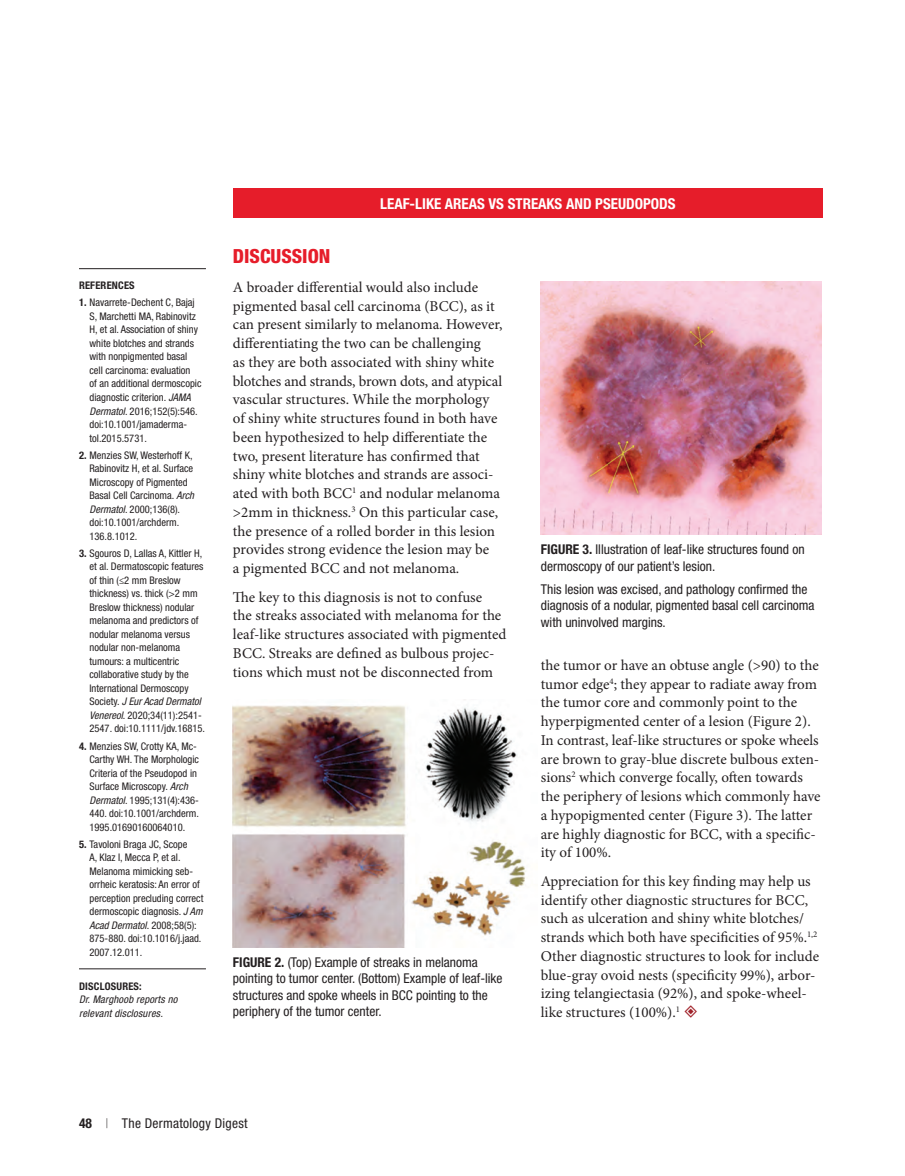
<style>
.page{position:relative;width:905px;height:1176px;background:#fff}
.page>*{position:absolute;margin:0;border:0;box-sizing:border-box;transform-origin:0 0}
.t1{font:800 condensed 19.5px "Helvetica Neue LT Std";color:#e61d2a}
.t2{font:15px/18.8px "Minion Pro";color:#231f20}
.t3{font:700 condensed 15px "Helvetica Neue LT Std";color:#fff}
.t4{font:condensed 13.5px/16.5px "Helvetica Neue LT Std";color:#231f20}
.t5{font:condensed 13.5px "Helvetica Neue LT Std";letter-spacing:.02em;color:#231f20}
.t6{font:condensed 10.5px/13.5px "Helvetica Neue LT Std";color:#231f20}
.t7{font:italic condensed 10.5px/13.5px "Helvetica Neue LT Std";letter-spacing:.02em;color:#231f20}
.t8{font:700 condensed 10.5px "Helvetica Neue LT Std";letter-spacing:.02em;color:#231f20}
.s1{font-weight:700}
.s2{font-style:italic}
.s3{font-weight:100}
</style>
<div class="page">
<div style="left:233px;top:189px;width:590px;height:29px;background:#e61d2a"></div>
<hr style="left:79px;top:268px;width:127px;height:1px;background:#231f20">
<hr style="left:79px;top:968px;width:127px;height:1px;background:#231f20">
<img style="left:233px;top:705px;width:293px;height:242px">
<img style="left:541px;top:281px;width:280px;height:254px">
<p class="t8" style="left:79px;top:279px;width:57px">REFERENCES</p>
<p class="t6" style="left:89px;top:296px;width:113px;text-indent:-10px"><span class="s1">1.</span> Navarrete-Dechent C, Bajaj<br>S, Marchetti MA, Rabinovitz<br>H, et al. Association of shiny white blotches and strands with nonpigmented basal cell carcinoma: evaluation<br>of an additional dermoscopic diagnostic criterion. <span class="s2">JAMA<br>Dermatol</span>. 2016;152(5):546. doi:10.1001/jamaderma&shy;tol.2015.5731.</p>
<p class="t6" style="left:89px;top:448px;width:106px;text-indent:-10px"><span class="s1">2.</span> Menzies SW, Westerhoff K,<br>Rabinovitz H, et al. Surface<br>Microscopy of Pigmented<br>Basal Cell Carcinoma. <span class="s2">Arch<br>Dermatol</span>. 2000;136(8). doi:10.1001/archderm.<br>136.8.1012.</p>
<p class="t6" style="left:89px;top:546px;width:117px;text-indent:-10px"><span class="s1">3.</span> Sgouros D, Lallas A, Kittler H, et al. Dermatoscopic features of thin (≤2 mm Breslow thickness) vs. thick (&gt;2 mm<br>Breslow thickness) nodular melanoma and predictors of nodular melanoma versus nodular non-melanoma tumours: a multicentric collaborative study by the<br>International Dermoscopy<br>Society. <span class="s2">J Eur Acad Dermatol<br>Venereol</span>. 2020;34(11):2541-<br>2547. doi:10.1111/jdv.16815.</p>
<p class="t6" style="left:89px;top:739px;width:111px;text-indent:-10px"><span class="s1">4.</span> Menzies SW, Crotty KA, Mc-<br>Carthy WH. The Morphologic<br>Criteria of the Pseudopod in<br>Surface Microscopy. <span class="s2">Arch<br>Dermatol</span>. 1995;131(4):436-<br>440. doi:10.1001/archderm.<br>1995.01690160064010.</p>
<p class="t6" style="left:89px;top:837px;width:115px;text-indent:-10px"><span class="s1">5.</span> Tavoloni Braga JC, Scope<br>A, Klaz I, Mecca P, et al.<br>Melanoma mimicking seb&shy;orrheic keratosis: An error of perception precluding correct dermoscopic diagnosis. <span class="s2">J Am<br>Acad Dermatol</span>. 2008;58(5):<br>875-880. doi:10.1016/j.jaad.<br>2007.12.011.</p>
<p class="t8" style="left:79px;top:979px;width:64px">DISCLOSURES:</p>
<p class="t7" style="left:79px;top:993px;width:100px">Dr. Marghoob reports no relevant disclosures.</p>
<p class="t3" style="left:380px;top:194px;width:297px">LEAF-LIKE AREAS VS STREAKS AND PSEUDOPODS</p>
<h1 class="t1" style="left:233px;top:244px;width:99px">DISCUSSION</h1>
<p class="t2" style="left:233px;top:278px;width:271px">A broader differential would also include pigmented basal cell carcinoma (BCC), as it can present similarly to melanoma. However, differentiating the two can be challenging<br>as they are both associated with shiny white blotches and strands, brown dots, and atypical vascular structures. While the morphology of shiny white structures found in both have been hypothesized to help differentiate the two, present literature has confirmed that shiny white blotches and strands are associ&shy;ated with both BCC<sup>1</sup> and nodular melanoma &gt;2mm in thickness.<sup>3</sup> On this particular case, the presence of a rolled border in this lesion provides strong evidence the lesion may be<br>a pigmented BCC and not melanoma.</p>
<p class="t2" style="left:233px;top:588px;width:275px">The key to this diagnosis is not to confuse<br>the streaks associated with melanoma for the leaf-like structures associated with pigmented BCC. Streaks are defined as bulbous projec&shy;tions which must not be disconnected from</p>
<p class="t4" style="left:233px;top:953px;width:271px"><span class="s1">FIGURE 2.</span> (Top) Example of streaks in melanoma pointing to tumor center. (Bottom) Example of leaf-like structures and spoke wheels in BCC pointing to the periphery of the tumor center.</p>
<p class="t4" style="left:541px;top:541px;width:265px"><span class="s1">FIGURE 3.</span> Illustration of leaf-like structures found on dermoscopy of our patient’s lesion.</p>
<p class="t4" style="left:541px;top:581px;width:275px">This lesion was excised, and pathology confirmed the diagnosis of a nodular, pigmented basal cell carcinoma with uninvolved margins.</p>
<p class="t2" style="left:541px;top:656px;width:281px">the tumor or have an obtuse angle (&gt;90) to the tumor edge<sup>4</sup>; they appear to radiate away from the tumor core and commonly point to the hyperpigmented center of a lesion (Figure 2).<br>In contrast, leaf-like structures or spoke wheels are brown to gray-blue discrete bulbous exten&shy;sions<sup>2</sup> which converge focally, often towards the periphery of lesions which commonly have a hypopigmented center (Figure 3). The latter are highly diagnostic for BCC, with a specific&shy;ity of 100%.</p>
<p class="t2" style="left:541px;top:872px;width:280px">Appreciation for this key finding may help us identify other diagnostic structures for BCC, such as ulceration and shiny white blotches/ strands which both have specificities of 95%.<sup>1,2<br></sup>Other diagnostic structures to look for include blue-gray ovoid nests (specificity 99%), arbor&shy;izing telangiectasia (92%), and spoke-wheel&shy;like structures (100%).<sup>1</sup></p>
<p class="t5" style="left:79px;top:1115px;width:170px"><span class="s1">48</span> <span class="s3">|</span> The Dermatology Digest</p>
</div>
